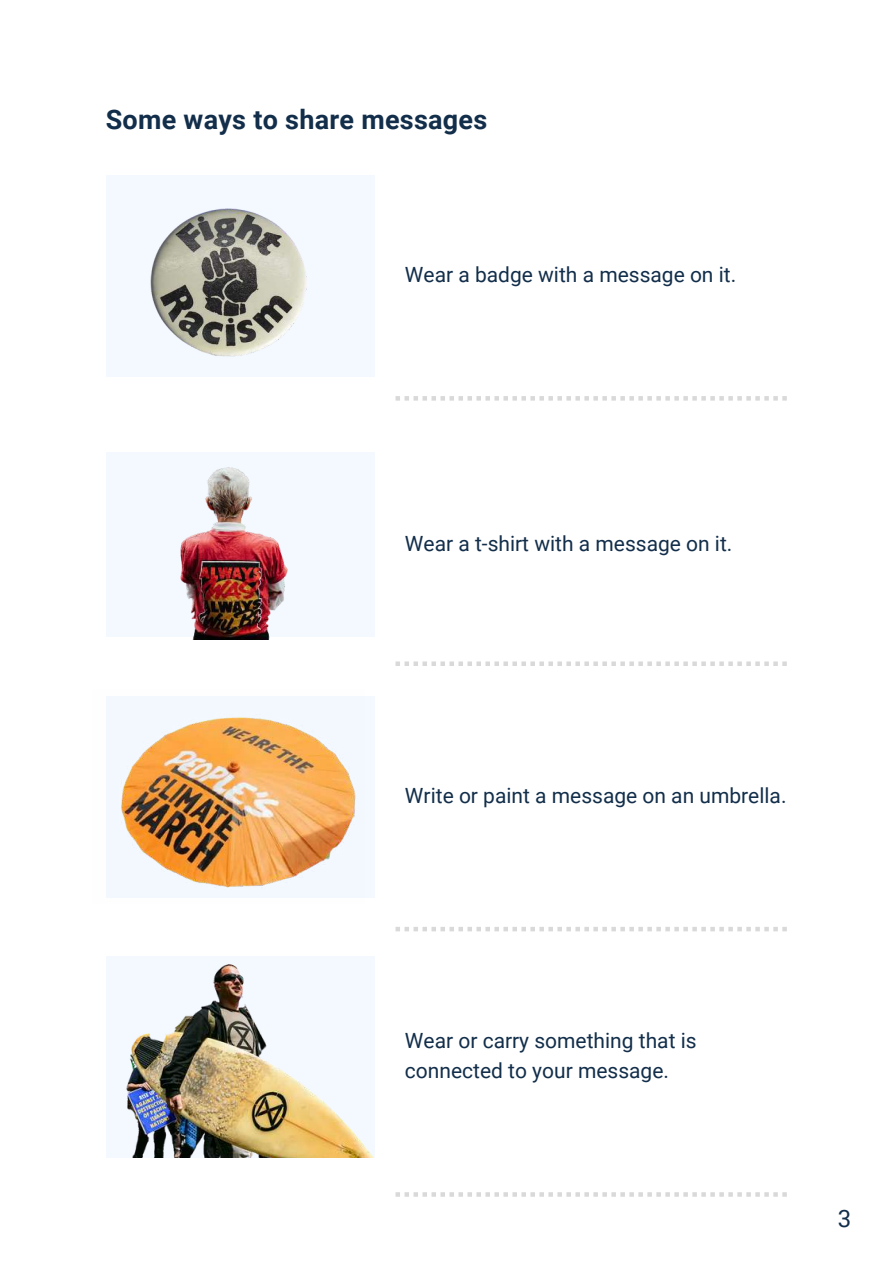
<style>
.page{position:relative;width:893px;height:1264px;background:#fff}
.page>*{position:absolute;margin:0;border:0;box-sizing:border-box;transform-origin:0 0}
.t1{font:700 27px "Roboto";letter-spacing:.01em;color:#122e4a}
.t2{font:24px "Roboto";color:#122e4a}
.t3{font:21px/30.3px "Roboto";color:#122e4a}
</style>
<div class="page">
<svg style="left:395px;top:396px;width:391px;height:4px"></svg>
<svg style="left:395px;top:661px;width:391px;height:5px"></svg>
<svg style="left:395px;top:927px;width:391px;height:4px"></svg>
<svg style="left:395px;top:1192px;width:391px;height:4px"></svg>
<div style="left:106px;top:175px;width:268px;height:202px;background:#f3f9ff"></div>
<img style="left:150px;top:208px;width:157px;height:149px">
<div style="left:106px;top:453px;width:268px;height:184px;background:#f3f9ff"></div>
<div style="left:106px;top:695px;width:268px;height:202px;background:#f3f9ff"></div>
<img style="left:106px;top:695px;width:258px;height:203px">
<div style="left:106px;top:955px;width:268px;height:202px;background:#f3f9ff"></div>
<img style="left:119px;top:955px;width:254px;height:202px">
<img style="left:161px;top:452px;width:134px;height:188px">
<p class="t1" style="left:106px;top:101px;width:383px">Some ways to share messages</p>
<p class="t3" style="left:405px;top:259px;width:333px">Wear a badge with a message on it.</p>
<p class="t3" style="left:405px;top:527px;width:329px">Wear a t-shirt with a message on it.</p>
<p class="t3" style="left:405px;top:779px;width:383px">Write or paint a message on an umbrella.</p>
<p class="t3" style="left:405px;top:1024px;width:293px">Wear or carry something that is connected to your message.</p>
<p class="t2" style="left:837px;top:1201px;width:15px">3</p>
</div>
